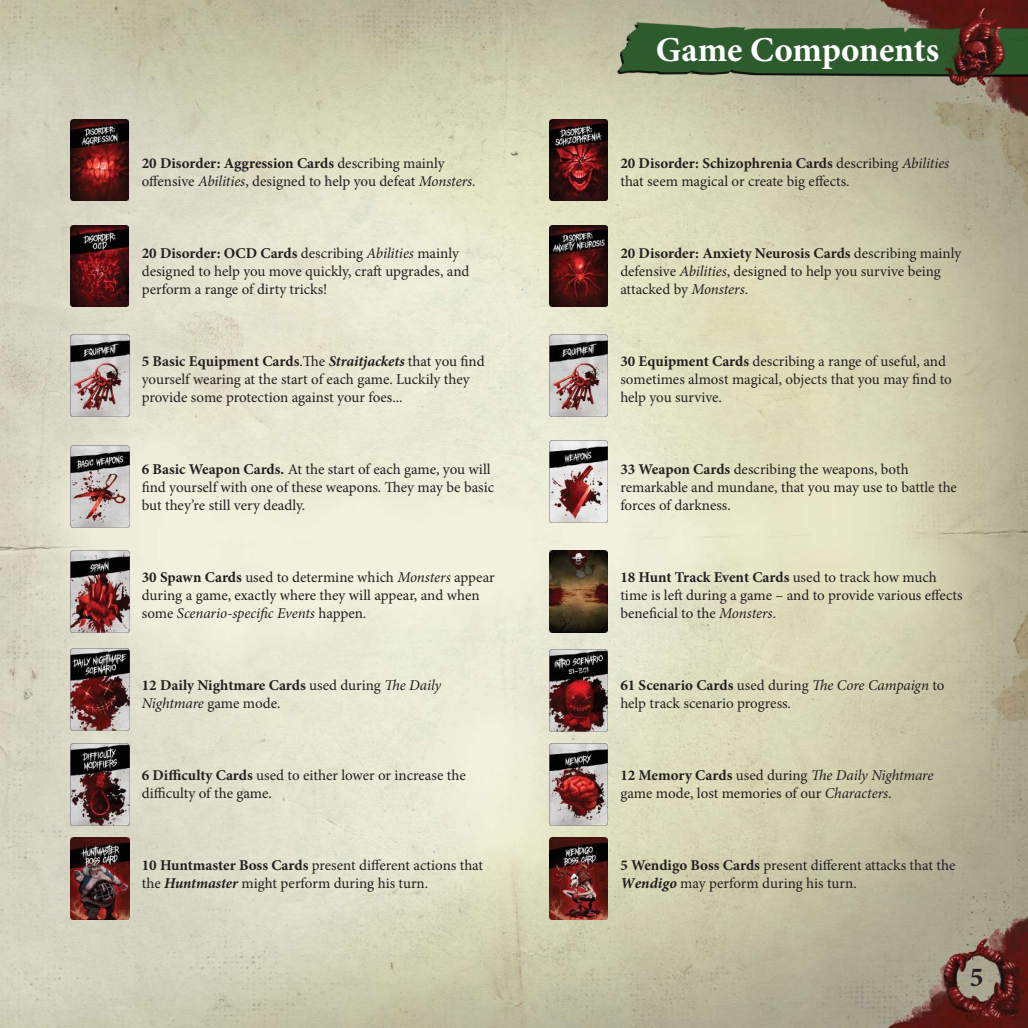
<style>
.page{position:relative;width:1028px;height:1028px;background:#fff}
.page>*{position:absolute;margin:0;border:0;box-sizing:border-box;transform-origin:0 0}
.t1{font:700 35px "Minion Pro";color:#fff}
.t2{font:700 27.5px "Minion Pro";color:#231f20}
.t3{font:15px/18px "Minion Pro";color:#231f20}
.t4{font:700 15px/18px "Minion Pro";color:#231f20}
.s1{font-weight:700}
.s2{font-style:italic}
.s3{font-weight:700;font-style:italic}
.s4{font-weight:400}
.s5{font-weight:400;font-style:italic}
.s6{font-family:"Minion Pro Bold It Capt"}
</style>
<div class="page">
<img style="left:0;top:0;width:1028px;height:1028px">
<img style="left:617px;top:23px;width:411px;height:53px">
<img style="left:924px;top:0;width:80px;height:86px">
<img style="left:71px;top:119px;width:58px;height:81px">
<img style="left:71px;top:225px;width:58px;height:81px">
<img style="left:71px;top:334px;width:58px;height:82px">
<img style="left:71px;top:446px;width:58px;height:82px">
<img style="left:71px;top:550px;width:58px;height:82px">
<img style="left:71px;top:649px;width:58px;height:81px">
<img style="left:71px;top:743px;width:58px;height:82px">
<img style="left:71px;top:837px;width:58px;height:82px">
<img style="left:549px;top:119px;width:58px;height:81px">
<img style="left:549px;top:225px;width:58px;height:81px">
<img style="left:549px;top:334px;width:59px;height:82px">
<img style="left:549px;top:441px;width:59px;height:81px">
<img style="left:549px;top:550px;width:59px;height:82px">
<img style="left:549px;top:649px;width:59px;height:82px">
<img style="left:549px;top:743px;width:59px;height:82px">
<img style="left:549px;top:837px;width:59px;height:82px">
<p class="t3" style="left:142px;top:154px;width:333px"><span class="s1">20 Disorder: Aggression Cards</span> describing mainly offensive <span class="s2">Abilities</span>, designed to help you defeat <span class="s2">Monsters</span>.</p>
<p class="t3" style="left:142px;top:244px;width:329px"><span class="s1">20 Disorder: OCD Cards</span> describing <span class="s2">Abilities</span> mainly designed to help you move quickly, craft upgrades, and perform a range of dirty tricks!</p>
<p class="t3" style="left:142px;top:352px;width:344px"><span class="s1">5 Basic Equipment Cards</span>.The <span class="s3">Straitjackets</span> that you find yourself wearing at the start of each game. Luckily they provide some protection against your foes...</p>
<p class="t3" style="left:142px;top:460px;width:354px"><span class="s1">6 Basic Weapon Cards.</span> At the start of each game, you will find yourself with one of these weapons. They may be basic but they’re still very deadly.</p>
<p class="t3" style="left:142px;top:568px;width:354px"><span class="s1">30 Spawn Cards</span> used to determine which <span class="s2">Monsters</span> appear during a game, exactly where they will appear, and when some <span class="s2">Scenario-specific Events</span> happen.</p>
<p class="t4" style="left:142px;top:676px;width:301px">12 Daily Nightmare Cards <span class="s4">used during</span> <span class="s5">The Daily<br>Nightmare</span> <span class="s4">game mode.</span></p>
<p class="t3" style="left:142px;top:766px;width:325px"><span class="s1">6 Difficulty Cards</span> used to either lower or increase the difficulty of the game.</p>
<p class="t3" style="left:142px;top:856px;width:343px"><span class="s1">10 Huntmaster Boss Cards</span> present different actions that the <span class="s3">Huntmaster</span> might perform during his turn.</p>
<h1 class="t1" style="left:656px;top:25px;width:285px">Game Components</h1>
<p class="t3" style="left:620px;top:154px;width:330px"><span class="s1">20 Disorder: Schizophrenia Cards</span> describing <span class="s2">Abilities </span>that seem magical or create big effects.</p>
<p class="t3" style="left:620px;top:244px;width:342px"><span class="s1">20 Disorder: Anxiety Neurosis Cards</span> describing mainly defensive <span class="s2">Abilities</span>, designed to help you survive being attacked by <span class="s2">Monsters</span>.</p>
<p class="t3" style="left:620px;top:352px;width:333px"><span class="s1">30 Equipment Cards</span> describing a range of useful, and sometimes almost magical, objects that you may find to help you survive.</p>
<p class="t3" style="left:620px;top:460px;width:338px"><span class="s1">33 Weapon Cards</span> describing the weapons, both remarkable and mundane, that you may use to battle the forces of darkness.</p>
<p class="t3" style="left:620px;top:568px;width:344px"><span class="s1">18 Hunt Track Event Cards</span> used to track how much time is left during a game – and to provide various effects beneficial to the <span class="s2">Monsters</span>.</p>
<p class="t3" style="left:620px;top:676px;width:326px"><span class="s1">61 Scenario Cards</span> used during <span class="s2">The Core Campaign</span> to help track scenario progress.</p>
<p class="t3" style="left:620px;top:766px;width:315px"><span class="s1">12 Memory Cards</span> used during <span class="s2">The Daily Nightmare </span>game mode, lost memories of our <span class="s2">Characters</span>.</p>
<p class="t3" style="left:620px;top:856px;width:337px"><span class="s1">5 Wendigo Boss Cards</span> present different attacks that the<br><span class="s6">Wendigo</span> may perform during his turn.</p>
<h2 class="t2" style="left:970px;top:957px;width:15px">5</h2>
</div>
